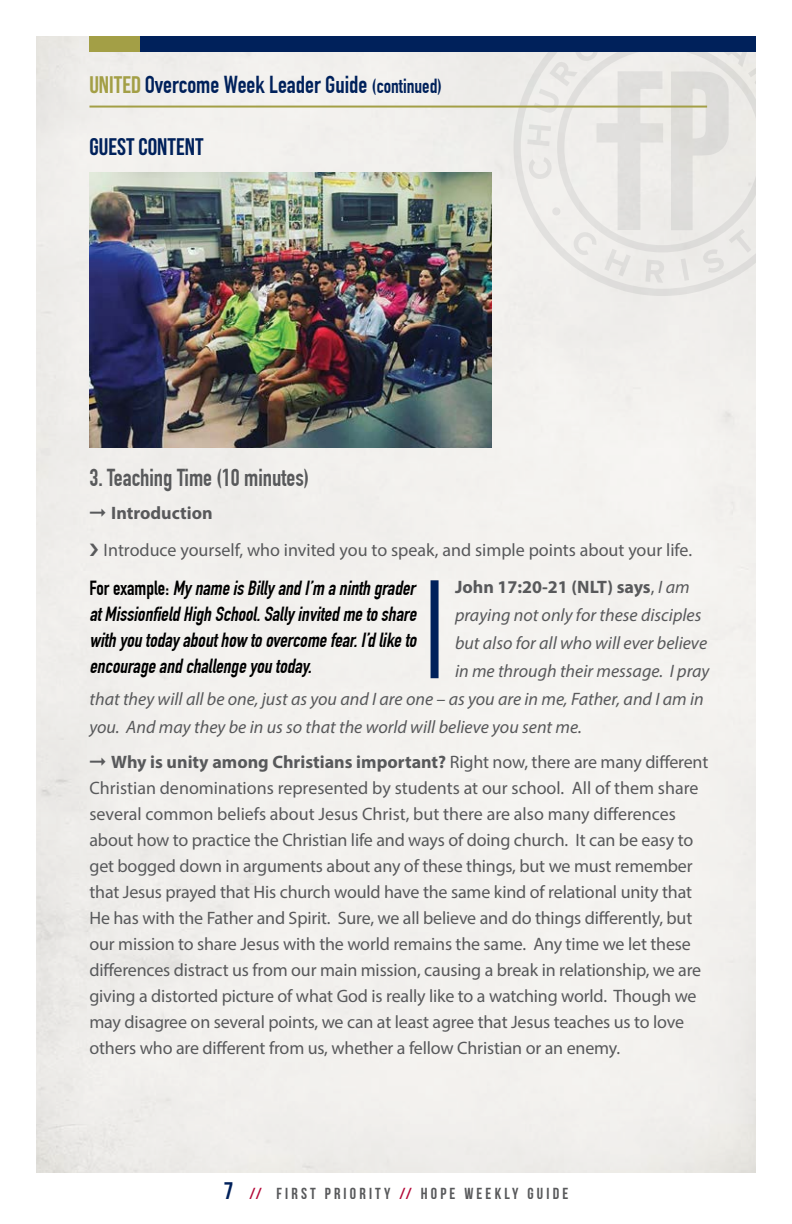
<style>
.page{position:relative;width:792px;height:1224px;background:#fff}
.page>*{position:absolute;margin:0;border:0;box-sizing:border-box;transform-origin:0 0}
.t1{font:700 24px "DIN Condensed";color:#00215b}
.t2{font:700 24px "DIN Condensed";color:#58595b}
.t3{font:24px "Bebas Neue";color:#00215b}
.t4{font:italic 700 20px/26px "DIN Condensed";color:#000;text-align:justify}
.t5{font:18px/26px "Myriad Pro";letter-spacing:-.01em;color:#58595b}
.t6{font:italic 18px "Myriad Pro";color:#58595b}
.t7{font:700 18px "Myriad Pro";color:#58595b}
.t8{font:16px "Bebas Neue";letter-spacing:.2em;color:#58595b}
.s1{font-family:"Bebas Neue";font-weight:400;color:#a39f46}
.s2{font-size:20px}
.s3{font-weight:400}
.s4{font-weight:400;font-style:italic}
.s5{font-weight:700}
.s6{font-style:normal}
.s7{font-size:24px;color:#00215b}
.s8{color:#b30838}
</style>
<div class="page">
<div style="left:36px;top:36px;width:720px;height:1136px;background:#f2f1ee"></div>
<svg style="left:514px;top:51px;width:242px;height:245px;background:#e8e7e4"></svg>
<div style="left:140px;top:36px;width:616px;height:15px;background:#00215b"></div>
<div style="left:89px;top:36px;width:51px;height:15px;background:#a39f46"></div>
<hr style="left:89px;top:106px;width:618px;height:2px;background:#a39f46">
<div style="left:431px;top:580px;width:8px;height:98px;background:#00215b"></div>
<img style="left:89px;top:173px;width:402px;height:275px">
<svg style="left:90px;top:543px;width:8px;height:13px"></svg>
<h1 class="t1" style="left:89px;top:76px;width:354px"><span class="s1">UNITED</span> Overcome Week Leader Guide <span class="s2">(continued)</span></h1>
<h1 class="t3" style="left:89px;top:133px;width:116px">GUEST CONTENT</h1>
<h1 class="t2" style="left:89px;top:469px;width:221px">3. Teaching Time (10 minutes)</h1>
<p class="t7" style="left:89px;top:501px;width:125px">➞ Introduction</p>
<p class="t5" style="left:104px;top:536px;width:590px">Introduce yourself, who invited you to speak, and simple points about your life.</p>
<p class="t7" style="left:455px;top:575px;width:236px">John 17:20-21 (NLT) says<span class="s3">,</span> <span class="s4">I am</span></p>
<p class="t6" style="left:455px;top:603px;width:248px">praying not only for these disciples</p>
<p class="t6" style="left:455px;top:631px;width:254px">but also for all who will ever believe</p>
<p class="t6" style="left:455px;top:659px;width:256px">in me through their message. I pray</p>
<p class="t6" style="left:89px;top:687px;width:616px">that they will all be one, just as you and I are one – as you are in me, Father, and I am in</p>
<p class="t6" style="left:89px;top:716px;width:494px">you. And may they be in us so that the world will believe you sent me.</p>
<p class="t5" style="left:89px;top:748px;width:620px">➞ <span class="s5">Why is unity among Christians important?</span> Right now, there are many different Christian denominations represented by students at our school. All of them share several common beliefs about Jesus Christ, but there are also many differences about how to practice the Christian life and ways of doing church. It can be easy to get bogged down in arguments about any of these things, but we must remember that Jesus prayed that His church would have the same kind of relational unity that He has with the Father and Spirit. Sure, we all believe and do things differently, but our mission to share Jesus with the world remains the same. Any time we let these differences distract us from our main mission, causing a break in relationship, we are giving a distorted picture of what God is really like to a watching world. Though we may disagree on several points, we can at least agree that Jesus teaches us to love others who are different from us, whether a fellow Christian or an enemy.</p>
<p class="t4" style="left:89px;top:577px;width:332px"><span class="s6">Fo r e xa m p l e :</span> My name is Billy and I’m a ninth grader at Missionfield High School.Sally invited me to share with you today about how to overcome fear.I’d like to encourage and challenge you today.</p>
<p class="t8" style="left:224px;top:1184px;width:346px"><span class="s7">7</span> <span class="s8">//</span> FIRST PRIORITY <span class="s8">//</span> HOPE WEEKLY GUIDE</p>
</div>
